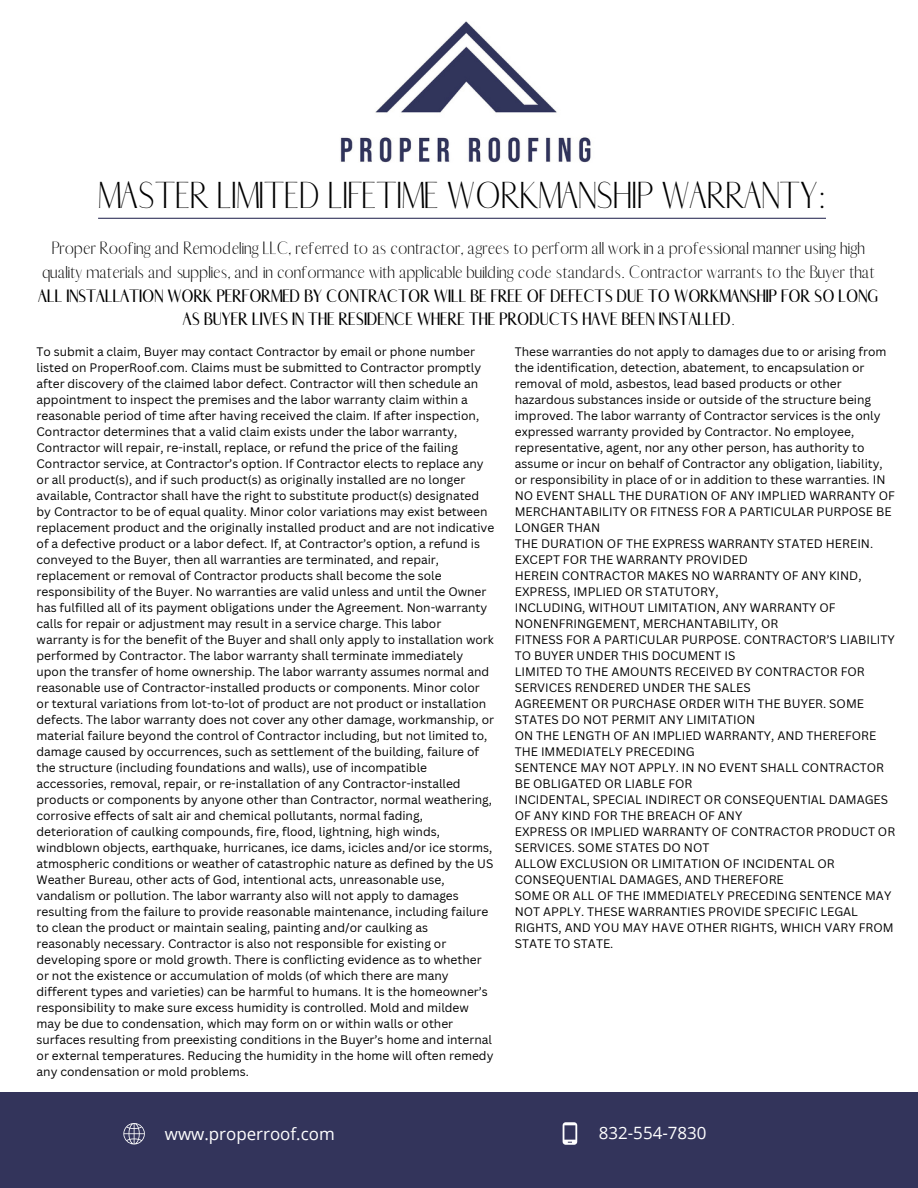
<style>
.page{position:relative;width:918px;height:1188px;background:#fff}
.page>*{position:absolute;margin:0;border:0;box-sizing:border-box;transform-origin:0 0}
.t1{font:300 36px "Abiah";color:#000}
.t2{font:300 17.1px/23.7px "Abiah";color:#000;text-align:center}
.t3{font:16.95px "Open Sans";color:#fff}
.t4{font:12px/16px "Canva Sans";color:#000}
.s1{font-weight:400}
</style>
<div class="page">
<div style="left:0;top:1092px;width:918px;height:96px;background:#33345b"></div>
<svg style="left:123px;top:1123px;width:22px;height:22px"></svg>
<hr style="left:98px;top:218px;width:728px;height:1px;background:#33345b">
<img style="left:340px;top:21px;width:251px;height:142px">
<svg style="left:563px;top:1122px;width:14px;height:23px"></svg>
<p class="t1" style="left:98px;top:174px;width:729px">MASTER LIMITED LIFETIME WORKMANSHIP WARRANTY:</p>
<p class="t2" style="left:38px;top:237px;width:842px">Proper Roofing and Remodeling LLC, referred to as contractor, agrees to perform all work in a professional manner using high quality materials and supplies, and in conformance with applicable building code standards. Contractor warrants to the Buyer that <span class="s1">ALL INSTALLATION WORK PERFORMED BY CONTRACTOR WILL BE FREE OF DEFECTS DUE TO WORKMANSHIP FOR SO LONG AS BUYER LIVES IN THE RESIDENCE WHERE THE PRODUCTS HAVE BEEN INSTALLED</span>.</p>
<p class="t4" style="left:515px;top:343px;width:382px">These warranties do not apply to damages due to or arising from the identification, detection, abatement, to encapsulation or removal of mold, asbestos, lead based products or other hazardous substances inside or outside of the structure being improved. The labor warranty of Contractor services is the only expressed warranty provided by Contractor. No employee, representative, agent, nor any other person, has authority to assume or incur on behalf of Contractor any obligation, liability, or responsibility in place of or in addition to these warranties. IN NO EVENT SHALL THE DURATION OF ANY IMPLIED WARRANTY OF MERCHANTABILITY OR FITNESS FOR A PARTICULAR PURPOSE BE LONGER THAN</p>
<p class="t4" style="left:515px;top:535px;width:360px">THE DURATION OF THE EXPRESS WARRANTY STATED HEREIN.<br>EXCEPT FOR THE WARRANTY PROVIDED</p>
<p class="t4" style="left:515px;top:567px;width:348px">HEREIN CONTRACTOR MAKES NO WARRANTY OF ANY KIND,<br>EXPRESS, IMPLIED OR STATUTORY,</p>
<p class="t4" style="left:515px;top:599px;width:322px">INCLUDING, WITHOUT LIMITATION, ANY WARRANTY OF<br>NONENFRINGEMENT, MERCHANTABILITY, OR</p>
<p class="t4" style="left:515px;top:631px;width:382px">FITNESS FOR A PARTICULAR PURPOSE. CONTRACTOR’S LIABILITY<br>TO BUYER UNDER THIS DOCUMENT IS</p>
<p class="t4" style="left:515px;top:663px;width:352px">LIMITED TO THE AMOUNTS RECEIVED BY CONTRACTOR FOR<br>SERVICES RENDERED UNDER THE SALES</p>
<p class="t4" style="left:515px;top:695px;width:351px">AGREEMENT OR PURCHASE ORDER WITH THE BUYER. SOME<br>STATES DO NOT PERMIT ANY LIMITATION</p>
<p class="t4" style="left:515px;top:727px;width:363px">ON THE LENGTH OF AN IMPLIED WARRANTY, AND THEREFORE<br>THE IMMEDIATELY PRECEDING</p>
<p class="t4" style="left:515px;top:759px;width:371px">SENTENCE MAY NOT APPLY. IN NO EVENT SHALL CONTRACTOR<br>BE OBLIGATED OR LIABLE FOR</p>
<p class="t4" style="left:515px;top:791px;width:375px">INCIDENTAL, SPECIAL INDIRECT OR CONSEQUENTIAL DAMAGES<br>OF ANY KIND FOR THE BREACH OF ANY</p>
<p class="t4" style="left:515px;top:823px;width:382px">EXPRESS OR IMPLIED WARRANTY OF CONTRACTOR PRODUCT OR<br>SERVICES. SOME STATES DO NOT</p>
<p class="t4" style="left:515px;top:855px;width:321px">ALLOW EXCLUSION OR LIMITATION OF INCIDENTAL OR<br>CONSEQUENTIAL DAMAGES, AND THEREFORE</p>
<p class="t4" style="left:515px;top:887px;width:381px">SOME OR ALL OF THE IMMEDIATELY PRECEDING SENTENCE MAY NOT APPLY. THESE WARRANTIES PROVIDE SPECIFIC LEGAL RIGHTS, AND YOU MAY HAVE OTHER RIGHTS, WHICH VARY FROM STATE TO STATE.</p>
<p class="t4" style="left:37px;top:343px;width:459px">To submit a claim, Buyer may contact Contractor by email or phone number listed on ProperRoof.com. Claims must be submitted to Contractor promptly after discovery of the claimed labor defect. Contractor will then schedule an appointment to inspect the premises and the labor warranty claim within a reasonable period of time after having received the claim. If after inspection, Contractor determines that a valid claim exists under the labor warranty, Contractor will repair, re-install, replace, or refund the price of the failing Contractor service, at Contractor’s option. If Contractor elects to replace any or all product(s), and if such product(s) as originally installed are no longer available, Contractor shall have the right to substitute product(s) designated by Contractor to be of equal quality. Minor color variations may exist between replacement product and the originally installed product and are not indicative of a defective product or a labor defect. If, at Contractor’s option, a refund is conveyed to the Buyer, then all warranties are terminated, and repair, replacement or removal of Contractor products shall become the sole responsibility of the Buyer. No warranties are valid unless and until the Owner has fulfilled all of its payment obligations under the Agreement. Non-warranty calls for repair or adjustment may result in a service charge. This labor warranty is for the benefit of the Buyer and shall only apply to installation work performed by Contractor. The labor warranty shall terminate immediately upon the transfer of home ownership. The labor warranty assumes normal and reasonable use of Contractor-installed products or components. Minor color or textural variations from lot-to-lot of product are not product or installation defects. The labor warranty does not cover any other damage, workmanship, or material failure beyond the control of Contractor including, but not limited to, damage caused by occurrences, such as settlement of the building, failure of the structure (including foundations and walls), use of incompatible accessories, removal, repair, or re-installation of any Contractor-installed products or components by anyone other than Contractor, normal weathering, corrosive effects of salt air and chemical pollutants, normal fading, deterioration of caulking compounds, fire, flood, lightning, high winds, windblown objects, earthquake, hurricanes, ice dams, icicles and/or ice storms, atmospheric conditions or weather of catastrophic nature as defined by the US Weather Bureau, other acts of God, intentional acts, unreasonable use, vandalism or pollution. The labor warranty also will not apply to damages resulting from the failure to provide reasonable maintenance, including failure to clean the product or maintain sealing, painting and/or caulking as reasonably necessary. Contractor is also not responsible for existing or developing spore or mold growth. There is conflicting evidence as to whether or not the existence or accumulation of molds (of which there are many different types and varieties) can be harmful to humans. It is the homeowner’s responsibility to make sure excess humidity is controlled. Mold and mildew may be due to condensation, which may form on or within walls or other surfaces resulting from preexisting conditions in the Buyer’s home and internal or external temperatures. Reducing the humidity in the home will often remedy any condensation or mold problems.</p>
<p class="t3" style="left:165px;top:1122px;width:171px">www.properroof.com</p>
<p class="t3" style="left:599px;top:1121px;width:109px">832-554-7830</p>
</div>
